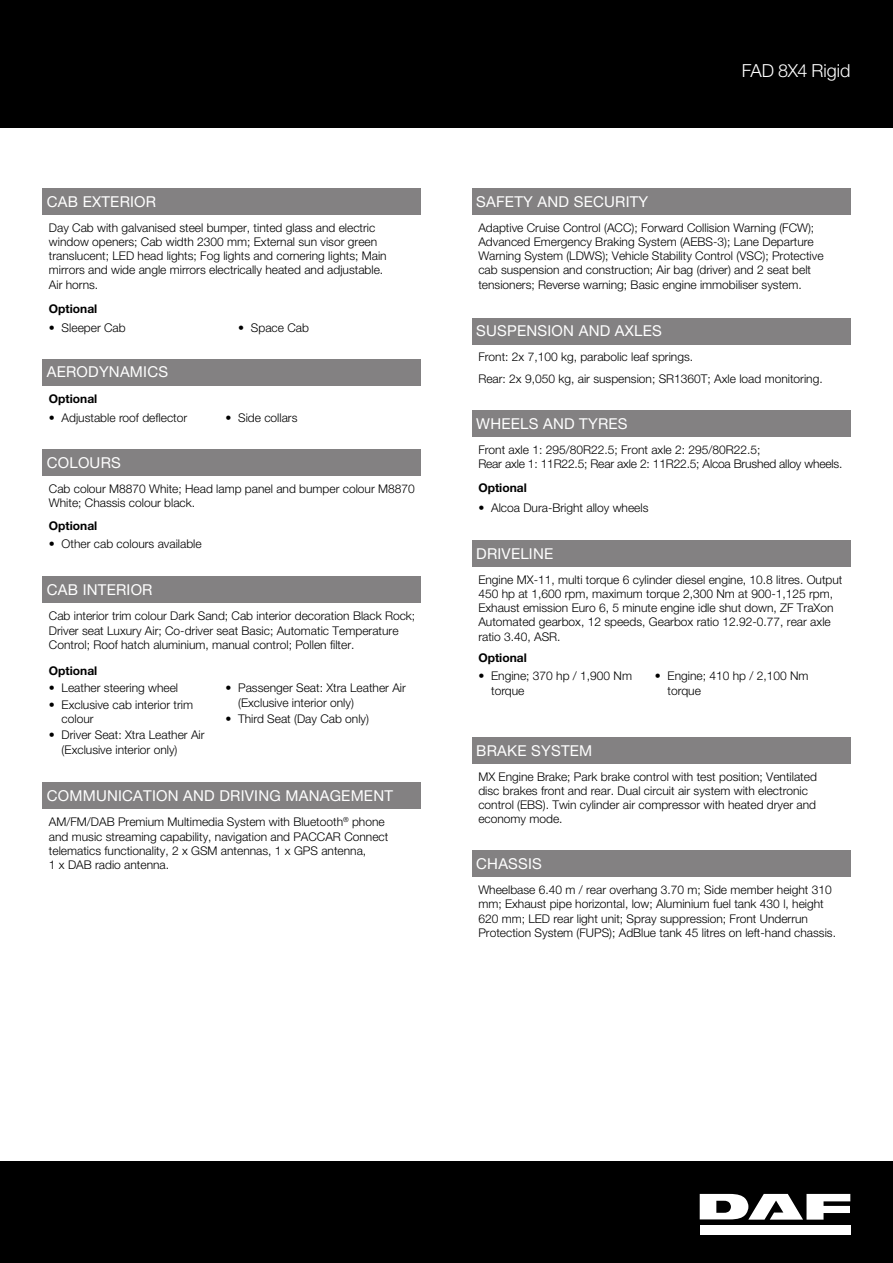
<style>
.page{position:relative;width:893px;height:1263px;background:#fff}
.page>*{position:absolute;margin:0;border:0;box-sizing:border-box;transform-origin:0 0}
._01_Heading_1{font:300 18px "Helvetica Neue LT Pro";letter-spacing:-.005em;color:#fff}
._01_Kop{font:15px "Helvetica Neue LT Pro";letter-spacing:.015em;color:#fff}
.t1{font:300 12px/14.2px "Helvetica Neue LT Pro";color:#000}
.t2{font:700 12px "Helvetica Neue LT Pro";color:#000}
</style>
<div class="page">
<div style="left:0;top:1161px;width:893px;height:102px;background:#000"></div>
<div style="left:43px;top:783px;width:378px;height:26px;background:#838182"></div>
<div style="left:472px;top:188px;width:378px;height:27px;background:#838182"></div>
<div style="left:472px;top:540px;width:378px;height:26px;background:#838182"></div>
<div style="left:472px;top:737px;width:378px;height:26px;background:#838182"></div>
<div style="left:472px;top:850px;width:378px;height:27px;background:#838182"></div>
<div style="left:472px;top:318px;width:378px;height:26px;background:#838182"></div>
<div style="left:0;top:0;width:893px;height:128px;background:#000"></div>
<div style="left:700px;top:1225px;width:150px;height:10px;background:#fff"></div>
<svg style="left:700px;top:1194px;width:150px;height:25px"></svg>
<div style="left:472px;top:410px;width:378px;height:27px;background:#838182"></div>
<div style="left:43px;top:188px;width:378px;height:27px;background:#838182"></div>
<div style="left:43px;top:359px;width:378px;height:26px;background:#838182"></div>
<div style="left:43px;top:577px;width:378px;height:26px;background:#838182"></div>
<div style="left:43px;top:449px;width:378px;height:27px;background:#838182"></div>
<p class="_01_Kop" style="left:47px;top:192px;width:111px">CAB EXTERIOR</p>
<p class="t1" style="left:49px;top:220px;width:339px">Day Cab with galvanised steel bumper, tinted glass and electric window openers; Cab width 2300 mm; External sun visor green translucent; LED head lights; Fog lights and cornering lights; Main mirrors and wide angle mirrors electrically heated and adjustable.<br>Air horns.</p>
<p class="t2" style="left:49px;top:301px;width:50px">Optional</p>
<p class="t1" style="left:49px;top:320px;width:78px">• Sleeper Cab</p>
<p class="t1" style="left:238px;top:320px;width:72px">• Space Cab</p>
<p class="_01_Kop" style="left:47px;top:363px;width:123px">AERODYNAMICS</p>
<p class="t2" style="left:49px;top:391px;width:50px">Optional</p>
<p class="t1" style="left:49px;top:410px;width:140px">• Adjustable roof deflector</p>
<p class="t1" style="left:225px;top:410px;width:74px">• Side collars</p>
<p class="_01_Kop" style="left:47px;top:454px;width:76px">COLOURS</p>
<p class="t1" style="left:49px;top:481px;width:367px">Cab colour M8870 White; Head lamp panel and bumper colour M8870<br>White; Chassis colour black.</p>
<p class="t2" style="left:49px;top:519px;width:50px">Optional</p>
<p class="t1" style="left:49px;top:537px;width:154px">• Other cab colours available</p>
<p class="_01_Kop" style="left:47px;top:581px;width:107px">CAB INTERIOR</p>
<p class="t1" style="left:49px;top:609px;width:368px">Cab interior trim colour Dark Sand; Cab interior decoration Black Rock;<br>Driver seat Luxury Air; Co-driver seat Basic; Automatic Temperature<br>Control; Roof hatch aluminium, manual control; Pollen filter.</p>
<p class="t2" style="left:49px;top:663px;width:50px">Optional</p>
<p class="t1" style="left:49px;top:681px;width:131px">• Leather steering wheel</p>
<p class="t1" style="left:62px;top:697px;width:133px;text-indent:-13px">• Exclusive cab interior trim colour</p>
<p class="t1" style="left:62px;top:728px;width:144px;text-indent:-13px">• Driver Seat: Xtra Leather Air (Exclusive interior only)</p>
<p class="t1" style="left:238px;top:681px;width:169px;text-indent:-13px">• Passenger Seat: Xtra Leather Air (Exclusive interior only)</p>
<p class="t1" style="left:225px;top:711px;width:145px">• Third Seat (Day Cab only)</p>
<p class="_01_Kop" style="left:47px;top:787px;width:348px">COMMUNICATION AND DRIVING MANAGEMENT</p>
<p class="t1" style="left:49px;top:815px;width:341px">AM/FM/DAB Premium Multimedia System with Bluetooth<sup>®</sup> phone and music streaming capability, navigation and PACCAR Connect telematics functionality, 2 x GSM antennas, 1 x GPS antenna,</p>
<p class="t1" style="left:49px;top:857px;width:122px">1 x DAB radio antenna.</p>
<p class="_01_Heading_1" style="left:742px;top:59px;width:110px">FAD 8X4 Rigid</p>
<p class="_01_Kop" style="left:476px;top:192px;width:174px">SAFETY AND SECURITY</p>
<p class="t1" style="left:478px;top:220px;width:347px">Adaptive Cruise Control (ACC); Forward Collision Warning (FCW); Advanced Emergency Braking System (AEBS-3); Lane Departure Warning System (LDWS); Vehicle Stability Control (VSC); Protective cab suspension and construction; Air bag (driver) and 2 seat belt tensioners; Reverse warning; Basic engine immobiliser system.</p>
<p class="_01_Kop" style="left:476px;top:322px;width:187px">SUSPENSION AND AXLES</p>
<p class="t1" style="left:478px;top:350px;width:216px">Front: 2x 7,100 kg, parabolic leaf springs.</p>
<p class="t1" style="left:478px;top:371px;width:346px">Rear: 2x 9,050 kg, air suspension; SR1360T; Axle load monitoring.</p>
<p class="_01_Kop" style="left:476px;top:415px;width:153px">WHEELS AND TYRES</p>
<p class="t1" style="left:478px;top:442px;width:366px">Front axle 1: 295/80R22.5; Front axle 2: 295/80R22.5;<br>Rear axle 1: 11R22.5; Rear axle 2: 11R22.5; Alcoa Brushed alloy wheels.</p>
<p class="t2" style="left:478px;top:480px;width:50px">Optional</p>
<p class="t1" style="left:478px;top:500px;width:172px">• Alcoa Dura-Bright alloy wheels</p>
<p class="_01_Kop" style="left:476px;top:544px;width:79px">DRIVELINE</p>
<p class="t1" style="left:478px;top:572px;width:366px">Engine MX-11, multi torque 6 cylinder diesel engine, 10.8 litres. Output</p>
<p class="t1" style="left:478px;top:586px;width:356px">450 hp at 1,600 rpm, maximum torque 2,300 Nm at 900-1,125 rpm,</p>
<p class="t1" style="left:478px;top:600px;width:357px">Exhaust emission Euro 6, 5 minute engine idle shut down, ZF TraXon</p>
<p class="t1" style="left:478px;top:615px;width:354px">Automated gearbox, 12 speeds, Gearbox ratio 12.92-0.77, rear axle</p>
<p class="t1" style="left:478px;top:629px;width:84px">ratio 3.40, ASR.</p>
<p class="t2" style="left:478px;top:651px;width:50px">Optional</p>
<p class="t1" style="left:491px;top:669px;width:142px;text-indent:-13px">• Engine; 370 hp / 1,900 Nm torque</p>
<p class="t1" style="left:668px;top:669px;width:142px;text-indent:-13px">• Engine; 410 hp / 2,100 Nm torque</p>
<p class="_01_Kop" style="left:476px;top:741px;width:118px">BRAKE SYSTEM</p>
<p class="t1" style="left:478px;top:769px;width:340px">MX Engine Brake; Park brake control with test position; Ventilated</p>
<p class="t1" style="left:478px;top:783px;width:331px">disc brakes front and rear. Dual circuit air system with electronic</p>
<p class="t1" style="left:478px;top:797px;width:339px">control (EBS). Twin cylinder air compressor with heated dryer and</p>
<p class="t1" style="left:478px;top:812px;width:86px">economy mode.</p>
<p class="_01_Kop" style="left:476px;top:855px;width:67px">CHASSIS</p>
<p class="t1" style="left:478px;top:882px;width:359px">Wheelbase 6.40 m / rear overhang 3.70 m; Side member height 310 mm; Exhaust pipe horizontal, low; Aluminium fuel tank 430 l, height 620 mm; LED rear light unit; Spray suppression; Front Underrun Protection System (FUPS); AdBlue tank 45 litres on left-hand chassis.</p>
</div>
